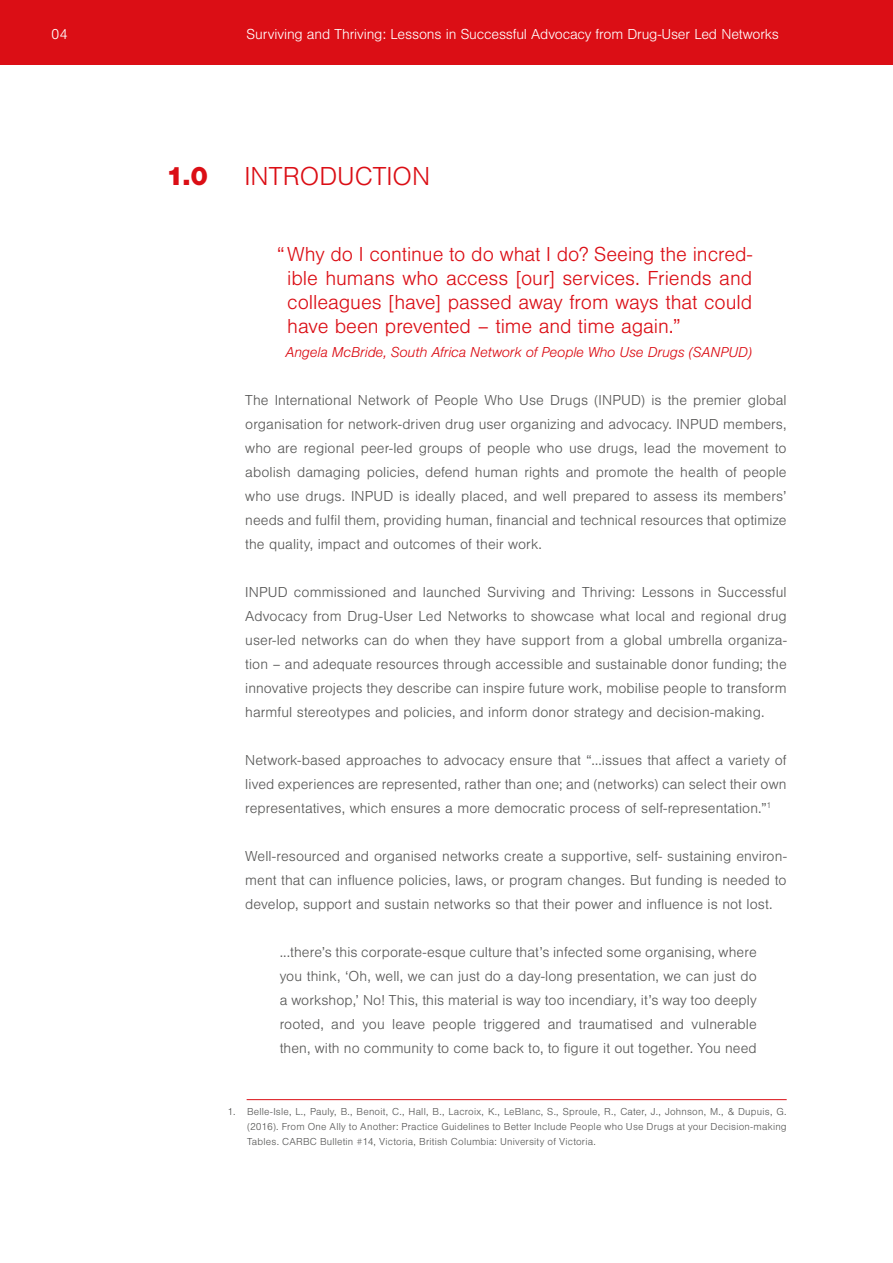
<style>
.page{position:relative;width:893px;height:1263px;background:#fff}
.page>*{position:absolute;margin:0;border:0;box-sizing:border-box;transform-origin:0 0}
.t1{font:300 27px "Nimbus San";color:#db0e15}
.t2{font:900 27px "Nimbus San";color:#db0e15}
.t3{font:300 21px/24px "Nimbus San";letter-spacing:-.005em;color:#db0e15;text-align:justify}
.t4{font:300 15px/24px "Nimbus San";letter-spacing:.005em;color:#575756;text-align:justify}
.t5{font:300 15px "Nimbus San";letter-spacing:-.01em;color:#fff}
.t6{font:italic 300 15px "Nimbus San";letter-spacing:-.015em;color:#db0e15}
.t7{font:300 10.5px/15px "Nimbus San";letter-spacing:.02em;color:#575756;text-align:justify}
</style>
<div class="page">
<div style="left:0;top:0;width:893px;height:65px;background:#db0e15"></div>
<hr style="left:247px;top:1099px;width:540px;height:1px;background:#db0e15">
<p class="t5" style="left:51px;top:26px;width:18px">04</p>
<p class="t5" style="left:247px;top:26px;width:534px">Surviving and Thriving: Lessons in Successful Advocacy from Drug-User Led Networks</p>
<h1 class="t2" style="left:166px;top:160px;width:44px">1.0</h1>
<h1 class="t1" style="left:244px;top:162px;width:187px">INTRODUCTION</h1>
<h2 class="t3" style="left:287px;top:242px;width:467px;text-indent:-10px">“Why do I continue to do what I do? Seeing the incred&shy;ible humans who access [our] services. Friends and colleagues [have] passed away from ways that could have been prevented – time and time again.”</h2>
<p class="t6" style="left:285px;top:343px;width:468px">Angela McBride, South Africa Network of People Who Use Drugs (SANPUD)</p>
<p class="t4" style="left:245px;top:388px;width:543px">The International Network of People Who Use Drugs (INPUD) is the premier global organisation for network-driven drug user organizing and advocacy. INPUD members, who are regional peer-led groups of people who use drugs, lead the movement to abolish damaging policies, defend human rights and promote the health of people who use drugs. INPUD is ideally placed, and well prepared to assess its members’ needs and fulfil them, providing human, financial and technical resources that optimize the quality, impact and outcomes of their work.</p>
<p class="t4" style="left:245px;top:580px;width:543px">INPUD commissioned and launched Surviving and Thriving: Lessons in Successful Advocacy from Drug-User Led Networks to showcase what local and regional drug user-led networks can do when they have support from a global umbrella organiza&shy;tion – and adequate resources through accessible and sustainable donor funding; the innovative projects they describe can inspire future work, mobilise people to transform harmful stereotypes and policies, and inform donor strategy and decision-making.</p>
<p class="t4" style="left:245px;top:748px;width:543px">Network-based approaches to advocacy ensure that “…issues that affect a variety of lived experiences are represented, rather than one; and (networks) can select their own representatives, which ensures a more democratic process of self-representation.”<sup>1</sup></p>
<p class="t4" style="left:245px;top:844px;width:543px">Well-resourced and organised networks create a supportive, self- sustaining environ&shy;ment that can influence policies, laws, or program changes. But funding is needed to develop, support and sustain networks so that their power and influence is not lost.</p>
<p class="t4" style="left:280px;top:940px;width:479px">...there’s this corporate-esque culture that’s infected some organising, where you think, ‘Oh, well, we can just do a day-long presentation, we can just do a workshop,’ No! This, this material is way too incendiary, it’s way too deeply rooted, and you leave people triggered and traumatised and vulnerable then, with no community to come back to, to figure it out together. You need</p>
<p class="t7" style="left:247px;top:1104px;width:541px;text-indent:-19px">1. Belle-Isle, L., Pauly, B., Benoit, C., Hall, B., Lacroix, K., LeBlanc, S., Sproule, R., Cater, J., Johnson, M., &amp; Dupuis, G. (2016). From One Ally to Another: Practice Guidelines to Better Include People who Use Drugs at your Decision-making Tables. CARBC Bulletin #14, Victoria, British Columbia: University of Victoria.</p>
</div>
